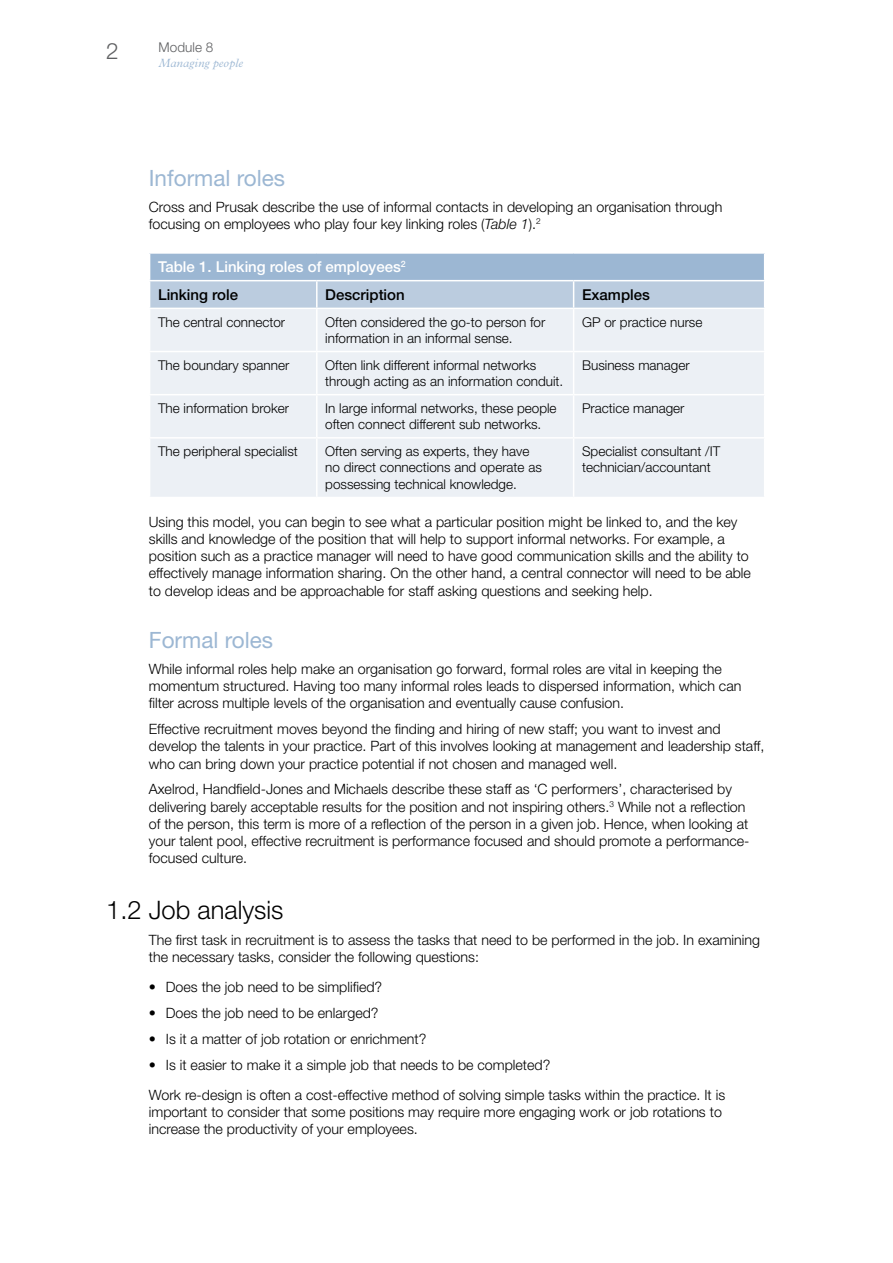
<style>
.page{position:relative;width:893px;height:1263px;background:#fff}
.page>*{position:absolute;margin:0;border:0;box-sizing:border-box;transform-origin:0 0}
.t1{font:300 25.5px "Helvetica Neue LT Std";color:#000}
.t2{font:22.5px "Helvetica Neue LT Std";color:#9cb7d3}
.t3{font:300 22.5px "Helvetica Neue LT Std";color:#5f6062}
.t4{font:500 15px/27.8px "Helvetica Neue LT Std";color:#fff}
.t5{font:500 15px "Helvetica Neue LT Std";color:#000}
.t6{font:300 14.25px/17.2px "Helvetica Neue LT Std";color:#000}
.t7{font:300 13.5px/16.5px "Helvetica Neue LT Std";color:#000}
.t8{font:300 13.5px "Helvetica Neue LT Std";letter-spacing:.005em;color:#5f6062}
.t9{font:italic 300 12px "Plantin MT Std";letter-spacing:.01em;color:#9cb7d3}
.s1{font-style:italic}
.s2{color:#000}
</style>
<div class="page">
<div style="left:150px;top:309px;width:614px;height:188px;background:#ecf0f5"></div>
<hr style="left:316px;top:309px;width:2px;height:42px;background:#fff">
<hr style="left:149px;top:351px;width:168px;height:1px;background:#fff">
<hr style="left:317px;top:351px;width:257px;height:1px;background:#fff">
<hr style="left:316px;top:352px;width:2px;height:42px;background:#fff">
<hr style="left:574px;top:351px;width:191px;height:1px;background:#fff">
<hr style="left:149px;top:394px;width:168px;height:1px;background:#fff">
<hr style="left:317px;top:394px;width:257px;height:1px;background:#fff">
<hr style="left:316px;top:395px;width:2px;height:42px;background:#fff">
<hr style="left:574px;top:394px;width:191px;height:1px;background:#fff">
<hr style="left:149px;top:437px;width:168px;height:2px;background:#fff">
<hr style="left:317px;top:437px;width:257px;height:2px;background:#fff">
<hr style="left:316px;top:439px;width:2px;height:58px;background:#fff">
<hr style="left:574px;top:437px;width:191px;height:2px;background:#fff">
<hr style="left:573px;top:309px;width:1px;height:42px;background:#fff">
<hr style="left:573px;top:352px;width:1px;height:42px;background:#fff">
<hr style="left:573px;top:395px;width:1px;height:42px;background:#fff">
<hr style="left:573px;top:439px;width:1px;height:58px;background:#fff">
<svg style="left:150px;top:254px;width:615px;height:54px;background:#aec3da"></svg>
<h2 class="t3" style="left:106px;top:37px;width:14px">2</h2>
<p class="t8" style="left:159px;top:39px;width:56px">Module 8</p>
<p class="t9" style="left:159px;top:56px;width:86px">Managing people</p>
<h2 class="t2" style="left:149px;top:165px;width:138px">Informal roles</h2>
<p class="t6" style="left:149px;top:198px;width:575px">Cross and Prusak describe the use of informal contacts in developing an organisation through focusing on employees who play four key linking roles (<span class="s1">Table 1</span>).<sup>2</sup></p>
<p class="t4" style="left:158px;top:253px;width:249px">Table 1. Linking roles of employees<sup>2<br></sup><span class="s2">Linking role</span></p>
<p class="t5" style="left:325px;top:286px;width:81px">Description</p>
<p class="t5" style="left:582px;top:286px;width:69px">Examples</p>
<p class="t7" style="left:158px;top:313px;width:129px">The central connector</p>
<p class="t7" style="left:325px;top:313px;width:222px">Often considered the go-to person for information in an informal sense.</p>
<p class="t7" style="left:582px;top:313px;width:122px">GP or practice nurse</p>
<p class="t7" style="left:158px;top:356px;width:133px">The boundary spanner</p>
<p class="t7" style="left:325px;top:356px;width:240px">Often link different informal networks through acting as an information conduit.</p>
<p class="t7" style="left:582px;top:356px;width:109px">Business manager</p>
<p class="t7" style="left:158px;top:399px;width:133px">The information broker</p>
<p class="t7" style="left:325px;top:399px;width:233px">In large informal networks, these people often connect different sub networks.</p>
<p class="t7" style="left:582px;top:399px;width:104px">Practice manager</p>
<p class="t7" style="left:158px;top:443px;width:141px">The peripheral specialist</p>
<p class="t7" style="left:325px;top:443px;width:218px">Often serving as experts, they have no direct connections and operate as possessing technical knowledge.</p>
<p class="t7" style="left:582px;top:443px;width:140px">Specialist consultant /IT technician/accountant</p>
<p class="t6" style="left:149px;top:512px;width:604px">Using this model, you can begin to see what a particular position might be linked to, and the key skills and knowledge of the position that will help to support informal networks. For example, a position such as a practice manager will need to have good communication skills and the ability to effectively manage information sharing. On the other hand, a central connector will need to be able to develop ideas and be approachable for staff asking questions and seeking help.</p>
<h2 class="t2" style="left:149px;top:627px;width:126px">Formal roles</h2>
<p class="t6" style="left:149px;top:660px;width:594px">While informal roles help make an organisation go forward, formal roles are vital in keeping the momentum structured. Having too many informal roles leads to dispersed information, which can filter across multiple levels of the organisation and eventually cause confusion.</p>
<p class="t6" style="left:149px;top:720px;width:617px">Effective recruitment moves beyond the finding and hiring of new staff; you want to invest and develop the talents in your practice. Part of this involves looking at management and leadership staff, who can bring down your practice potential if not chosen and managed well.</p>
<p class="t6" style="left:149px;top:780px;width:602px">Axelrod, Handfield-Jones and Michaels describe these staff as ‘C performers’, characterised by delivering barely acceptable results for the position and not inspiring others.<sup>3</sup> While not a reflection of the person, this term is more of a reflection of the person in a given job. Hence, when looking at your talent pool, effective recruitment is performance focused and should promote a performance&shy;focused culture.</p>
<h1 class="t1" style="left:106px;top:895px;width:179px">1.2 Job analysis</h1>
<p class="t6" style="left:149px;top:931px;width:613px">The first task in recruitment is to assess the tasks that need to be performed in the job. In examining the necessary tasks, consider the following questions:</p>
<p class="t6" style="left:149px;top:978px;width:235px">• Does the job need to be simplified?</p>
<p class="t6" style="left:149px;top:1004px;width:231px">• Does the job need to be enlarged?</p>
<p class="t6" style="left:149px;top:1030px;width:279px">• Is it a matter of job rotation or enrichment?</p>
<p class="t6" style="left:149px;top:1049px;width:578px;line-height:30px">• Is it easier to make it a simple job that needs to be completed?<br>Work re-design is often a cost-effective method of solving simple tasks within the practice. It is</p>
<p class="t6" style="left:149px;top:1103px;width:575px">important to consider that some positions may require more engaging work or job rotations to increase the productivity of your employees.</p>
</div>
